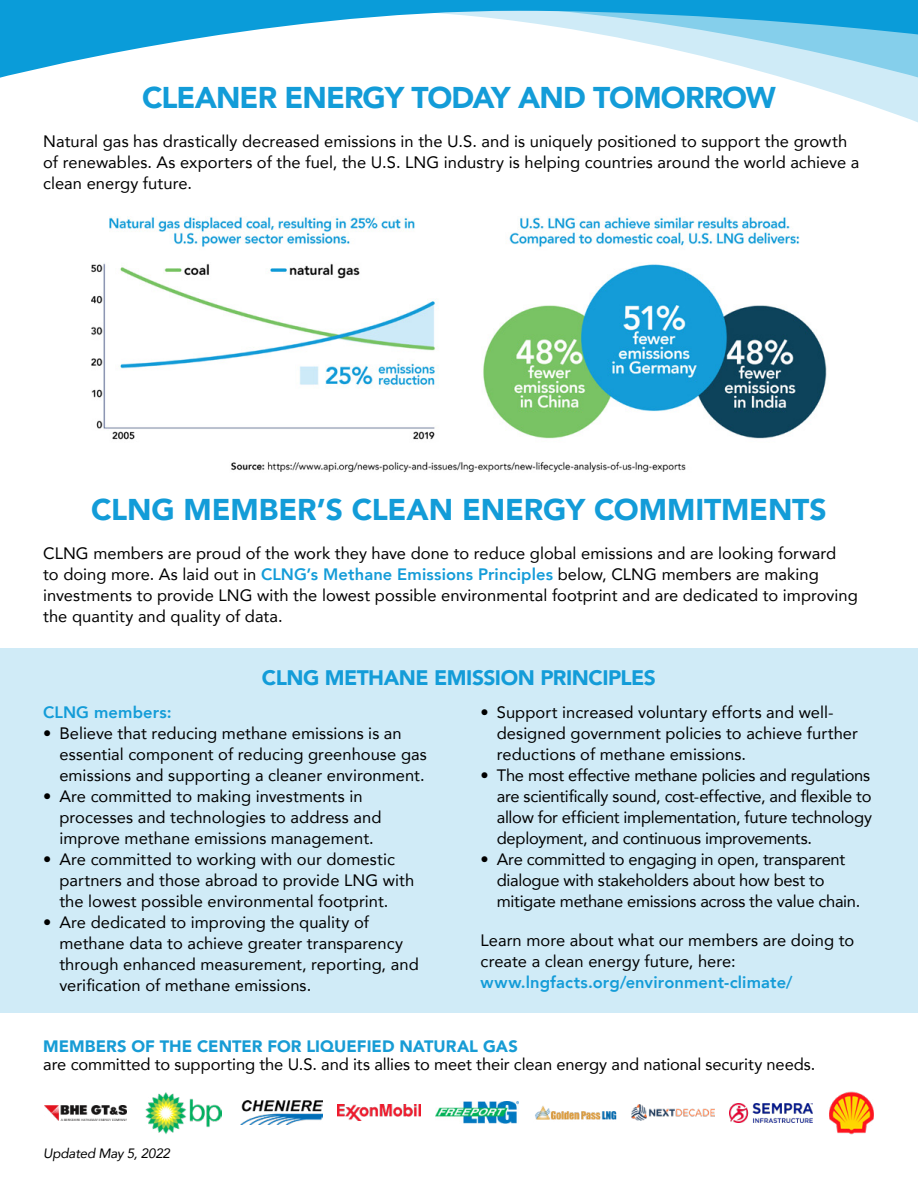
<style>
.page{position:relative;width:918px;height:1188px;background:#fff}
.page>*{position:absolute;margin:0;border:0;box-sizing:border-box;transform-origin:0 0}
.t1{font:900 30px "Avenir";letter-spacing:-.015em;color:#139cd8}
.t2{font:900 21px "Avenir";letter-spacing:-.025em;color:#139cd8}
.t3{font:16.5px/21px "Avenir";letter-spacing:.005em;color:#000}
.t4{font:16.5px/21px "Avenir";letter-spacing:-.015em;color:#000}
.t5{font:900 16.5px "Avenir";color:#179cd5}
.t6{font:800 16.5px "Avenir";letter-spacing:.01em;color:#149cd8}
.t7{font:800 16.5px "Avenir";letter-spacing:.005em;color:#139cd8}
.t8{font:italic 13.5px "Avenir";letter-spacing:-.015em;color:#000}
.s1{font-weight:800;color:#149cd8}
</style>
<div class="page">
<svg style="left:785px;top:78px;width:133px;height:44px"></svg>
<svg style="left:0;top:0;width:918px;height:78px"></svg>
<img style="left:91px;top:216px;width:736px;height:257px">
<img style="left:44px;top:1105px;width:83px;height:15px">
<img style="left:145px;top:1092px;width:77px;height:42px">
<img style="left:240px;top:1101px;width:83px;height:24px">
<img style="left:338px;top:1105px;width:83px;height:16px">
<img style="left:436px;top:1102px;width:83px;height:22px">
<img style="left:535px;top:1106px;width:82px;height:14px">
<img style="left:632px;top:1105px;width:83px;height:16px">
<img style="left:730px;top:1103px;width:82px;height:19px">
<img style="left:829px;top:1091px;width:45px;height:43px">
<div style="left:0;top:649px;width:918px;height:364px;background:#d0ebf7"></div>
<p class="t1" style="left:142px;top:72px;width:635px">CLEANER ENERGY TODAY AND TOMORROW</p>
<p class="t3" style="left:43px;top:130px;width:818px">Natural gas has drastically decreased emissions in the U.S. and is uniquely positioned to support the growth of renewables. As exporters of the fuel, the U.S. LNG industry is helping countries around the world achieve a clean energy future.</p>
<p class="t1" style="left:91px;top:484px;width:737px">CLNG MEMBER’S CLEAN ENERGY COMMITMENTS</p>
<p class="t3" style="left:43px;top:542px;width:816px">CLNG members are proud of the work they have done to reduce global emissions and are looking forward<br>to doing more. As laid out in <span class="s1">CLNG’s Methane Emissions Principles</span> below, CLNG members are making investments to provide LNG with the lowest possible environmental footprint and are dedicated to improving the quantity and quality of data.</p>
<p class="t2" style="left:262px;top:660px;width:396px">CLNG METHANE EMISSION PRINCIPLES</p>
<p class="t7" style="left:43px;top:700px;width:130px">CLNG members:</p>
<p class="t3" style="left:59px;top:723px;width:369px;text-indent:-16px">• Believe that reducing methane emissions is an essential component of reducing greenhouse gas emissions and supporting a cleaner environment.</p>
<p class="t3" style="left:59px;top:786px;width:324px;text-indent:-16px">• Are committed to making investments in processes and technologies to address and improve methane emissions management.</p>
<p class="t3" style="left:59px;top:849px;width:356px;text-indent:-16px">• Are committed to working with our domestic partners and those abroad to provide LNG with the lowest possible environmental footprint.</p>
<p class="t3" style="left:59px;top:912px;width:361px;text-indent:-16px">• Are dedicated to improving the quality of methane data to achieve greater transparency through enhanced measurement, reporting, and verification of methane emissions.</p>
<p class="t3" style="left:497px;top:702px;width:363px;text-indent:-16px">• Support increased voluntary efforts and well&shy;designed government policies to achieve further reductions of methane emissions.</p>
<p class="t3" style="left:497px;top:765px;width:377px;text-align:justify;text-indent:-16px">• The most effective methane policies and regulations are scientifically sound, cost-effective, and flexible to allow for efficient implementation, future technology deployment, and continuous improvements.</p>
<p class="t4" style="left:497px;top:849px;width:365px;text-indent:-16px">• Are committed to engaging in open, transparent dialogue with stakeholders about how best to mitigate methane emissions across the value chain.</p>
<p class="t3" style="left:481px;top:929px;width:375px">Learn more about what our members are doing to create a clean energy future, here:</p>
<p class="t6" style="left:481px;top:969px;width:313px">www.lngfacts.org/environment-climate/</p>
<p class="t5" style="left:43px;top:1032px;width:476px">MEMBERS OF THE CENTER FOR LIQUEFIED NATURAL GAS</p>
<p class="t3" style="left:43px;top:1053px;width:774px">are committed to supporting the U.S. and its allies to meet their clean energy and national security needs.</p>
<p class="t8" style="left:43px;top:1145px;width:128px">Updated May 5, 2022</p>
</div>
